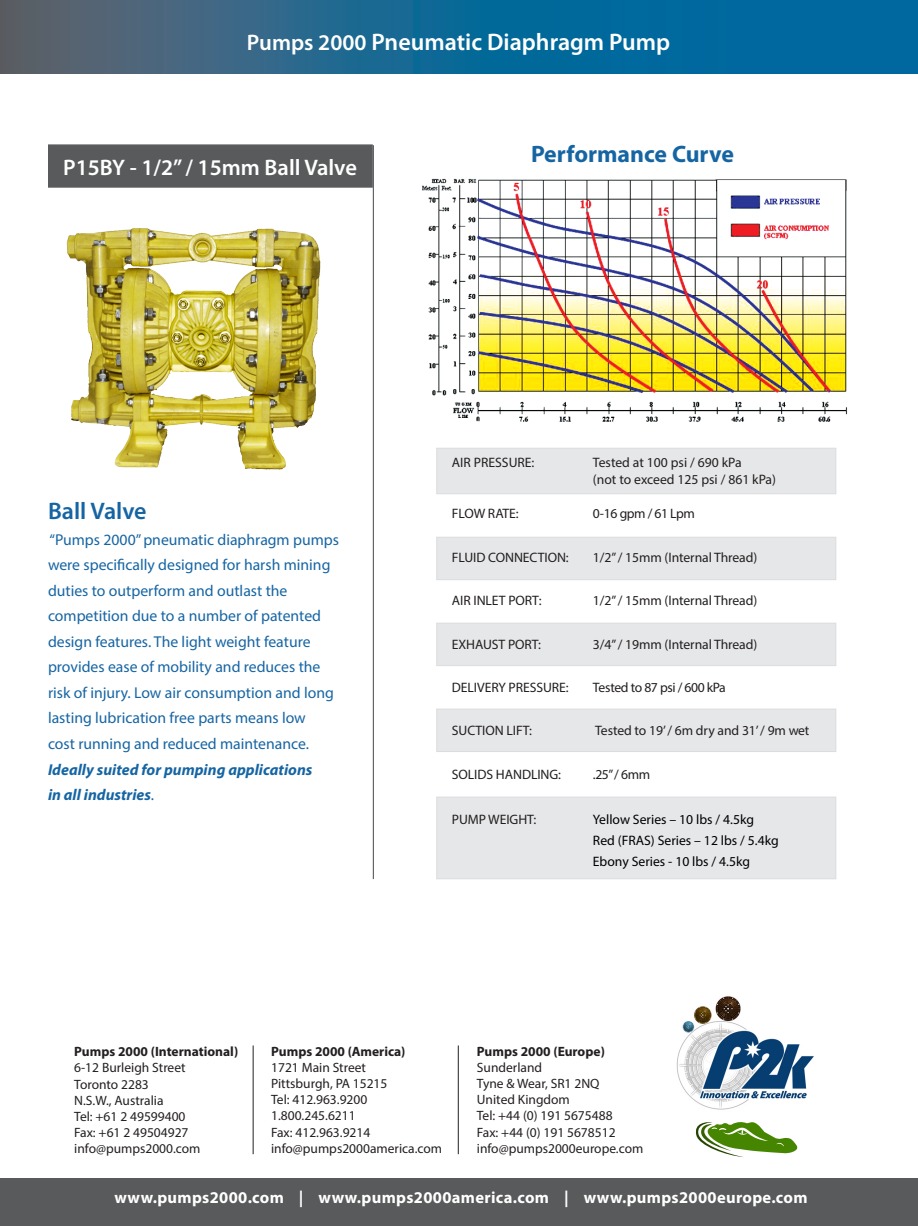
<style>
.page{position:relative;width:918px;height:1226px;background:#fff}
.page>*{position:absolute;margin:0;border:0;box-sizing:border-box;transform-origin:0 0}
.Paragraph_Style2{font:600 24px "Myriad Pro";color:#fff}
.Paragraph_Style12{font:600 24px "Myriad Pro";color:#1665a3}
.Paragraph_Style2-2{font:700 23.85px "Myriad Pro";color:#1665a3}
.Paragraph_Style2-3{font:600 22.5px "Myriad Pro";color:#fff}
.ParaStyle10-Leading{font:700 16.5px "Myriad Pro";letter-spacing:.02em;color:#fff}
.Paragraph_Style13{font:15.75px/25.5px "Myriad Pro";color:#1665a3}
.ParaStyle11-Leading{font:13.65px/16.4px "Myriad Pro";letter-spacing:-.005em;color:#231f20}
.ParaStyle11-Leading-2{font:13.65px "Myriad Pro";color:#000}
.ParaStyle01-Leading{font:13.65px "Myriad Pro";letter-spacing:-.005em;color:#231f20}
.ParaStyle01-Leading-2{font:13.65px "Myriad Pro";letter-spacing:-.03em;color:#231f20}
.ParaStyle11-Leading-3{font:13.65px "Myriad Pro";letter-spacing:-.03em;color:#231f20}
.t1{font:13.5px/16.2px "Myriad Pro";color:#231f20}
.t2{font:700 13.5px "Myriad Pro";color:#231f20}
.s1{font-size:22.5px}
.s2{font-weight:700;font-style:italic}
</style>
<div class="page">
<svg style="left:0;top:0;width:918px;height:74px;background:#1c678f"></svg>
<hr style="left:373px;top:145px;width:1px;height:734px;background:#595a5b">
<div style="left:48px;top:144px;width:325px;height:44px;background:#595a5b;border:2px solid #595a5b"></div>
<img style="left:422px;top:178px;width:426px;height:244px">
<div style="left:436px;top:448px;width:400px;height:46px;background:#e6e7e9"></div>
<div style="left:436px;top:537px;width:400px;height:43px;background:#e6e7e9"></div>
<div style="left:436px;top:623px;width:400px;height:43px;background:#e6e7e9"></div>
<div style="left:436px;top:709px;width:400px;height:42px;background:#e6e7e9"></div>
<div style="left:436px;top:797px;width:400px;height:82px;background:#e6e7e9"></div>
<img style="left:66px;top:228px;width:255px;height:242px">
<div style="left:0;top:1178px;width:918px;height:47px;background:#595a5b"></div>
<hr style="left:253px;top:1045px;width:1px;height:109px;background:#231f20">
<hr style="left:458px;top:1045px;width:1px;height:109px;background:#231f20">
<svg style="left:695px;top:1122px;width:103px;height:35px"></svg>
<img style="left:676px;top:996px;width:138px;height:114px">
<p class="Paragraph_Style2" style="left:247px;top:27px;width:425px"><span class="s1">Pumps 2000</span> Pneumatic Diaphragm Pump</p>
<p class="Paragraph_Style2-3" style="left:63px;top:153px;width:295px">P15BY - 1/2” / 15mm Ball Valve</p>
<p class="Paragraph_Style2-2" style="left:531px;top:138px;width:204px">Performance Curve</p>
<p class="Paragraph_Style12" style="left:48px;top:496px;width:100px">Ball Valve</p>
<p class="Paragraph_Style13" style="left:48px;top:526px;width:293px">“Pumps 2000” pneumatic diaphragm pumps were specifically designed for harsh mining duties to outperform and outlast the competition due to a number of patented design features. The light weight feature provides ease of mobility and reduces the risk of injury. Low air consumption and long lasting lubrication free parts means low<br>cost running and reduced maintenance.<br><span class="s2">Ideally suited for pumping applications<br>in all industries</span>.</p>
<p class="ParaStyle11-Leading" style="left:452px;top:454px;width:84px">AIR PRESSURE:</p>
<p class="ParaStyle11-Leading" style="left:593px;top:454px;width:185px">Tested at 100 psi / 690 kPa<br>(not to exceed 125 psi / 861 kPa)</p>
<p class="ParaStyle11-Leading" style="left:452px;top:505px;width:68px">FLOW RATE:</p>
<p class="ParaStyle11-Leading-3" style="left:593px;top:505px;width:104px">0-16 gpm / 61 Lpm</p>
<p class="ParaStyle11-Leading" style="left:452px;top:548px;width:118px">FLUID CONNECTION:</p>
<p class="ParaStyle11-Leading" style="left:593px;top:548px;width:166px">1/2” / 15mm (Internal Thread)</p>
<p class="ParaStyle11-Leading" style="left:452px;top:592px;width:91px">AIR INLET PORT:</p>
<p class="ParaStyle11-Leading" style="left:593px;top:592px;width:166px">1/2” / 15mm (Internal Thread)</p>
<p class="ParaStyle11-Leading" style="left:452px;top:635px;width:91px">EXHAUST PORT:</p>
<p class="ParaStyle11-Leading" style="left:593px;top:635px;width:166px">3/4” / 19mm (Internal Thread)</p>
<p class="ParaStyle01-Leading" style="left:452px;top:679px;width:118px">DELIVERY PRESSURE:</p>
<p class="ParaStyle01-Leading-2" style="left:593px;top:679px;width:134px">Tested to 87 psi / 600 kPa</p>
<p class="ParaStyle01-Leading" style="left:452px;top:722px;width:81px">SUCTION LIFT:</p>
<p class="ParaStyle01-Leading" style="left:595px;top:722px;width:216px">Tested to 19’ / 6m dry and 31’ / 9m wet</p>
<p class="ParaStyle11-Leading" style="left:452px;top:766px;width:111px">SOLIDS HANDLING:</p>
<p class="ParaStyle11-Leading" style="left:593px;top:766px;width:59px">.25” / 6mm</p>
<p class="ParaStyle11-Leading" style="left:452px;top:811px;width:86px">PUMP WEIGHT:</p>
<p class="ParaStyle11-Leading-2" style="left:593px;top:811px;width:163px">Yellow Series – 10 lbs / 4.5kg</p>
<p class="ParaStyle11-Leading-2" style="left:593px;top:832px;width:187px">Red (FRAS) Series – 12 lbs / 5.4kg</p>
<p class="ParaStyle11-Leading-2" style="left:593px;top:853px;width:159px">Ebony Series - 10 lbs / 4.5kg</p>
<p class="t2" style="left:74px;top:1042px;width:166px">Pumps 2000 (International)</p>
<p class="t1" style="left:74px;top:1059px;width:113px">6-12 Burleigh Street</p>
<p class="t1" style="left:74px;top:1075px;width:76px">Toronto 2283</p>
<p class="t1" style="left:74px;top:1091px;width:91px">N.S.W., Australia</p>
<p class="t1" style="left:74px;top:1108px;width:113px">Tel: +61 2 49599400</p>
<p class="t1" style="left:74px;top:1124px;width:116px">Fax: +61 2 49504927</p>
<p class="t1" style="left:74px;top:1140px;width:128px">info@pumps2000.com</p>
<p class="t2" style="left:271px;top:1042px;width:136px">Pumps 2000 (America)</p>
<p class="t1" style="left:271px;top:1059px;width:96px">1721 Main Street</p>
<p class="t1" style="left:271px;top:1075px;width:118px">Pittsburgh, PA 15215</p>
<p class="t1" style="left:271px;top:1091px;width:98px">Tel: 412.963.9200<br>1.800.245.6211</p>
<p class="t1" style="left:271px;top:1123px;width:101px">Fax: 412.963.9214</p>
<p class="t1" style="left:271px;top:1140px;width:173px">info@pumps2000america.com</p>
<p class="t2" style="left:477px;top:1042px;width:130px">Pumps 2000 (Europe)</p>
<p class="t1" style="left:477px;top:1059px;width:67px">Sunderland</p>
<p class="t1" style="left:477px;top:1075px;width:124px">Tyne &amp; Wear, SR1 2NQ</p>
<p class="t1" style="left:477px;top:1091px;width:94px">United Kingdom</p>
<p class="t1" style="left:477px;top:1107px;width:137px">Tel: +44 (0) 191 5675488</p>
<p class="t1" style="left:477px;top:1123px;width:140px">Fax: +44 (0) 191 5678512</p>
<p class="t1" style="left:477px;top:1140px;width:168px">info@pumps2000europe.com</p>
<p class="ParaStyle10-Leading" style="left:114px;top:1186px;width:695px">www.pumps2000.com | www.pumps2000america.com | www.pumps2000europe.com</p>
</div>
